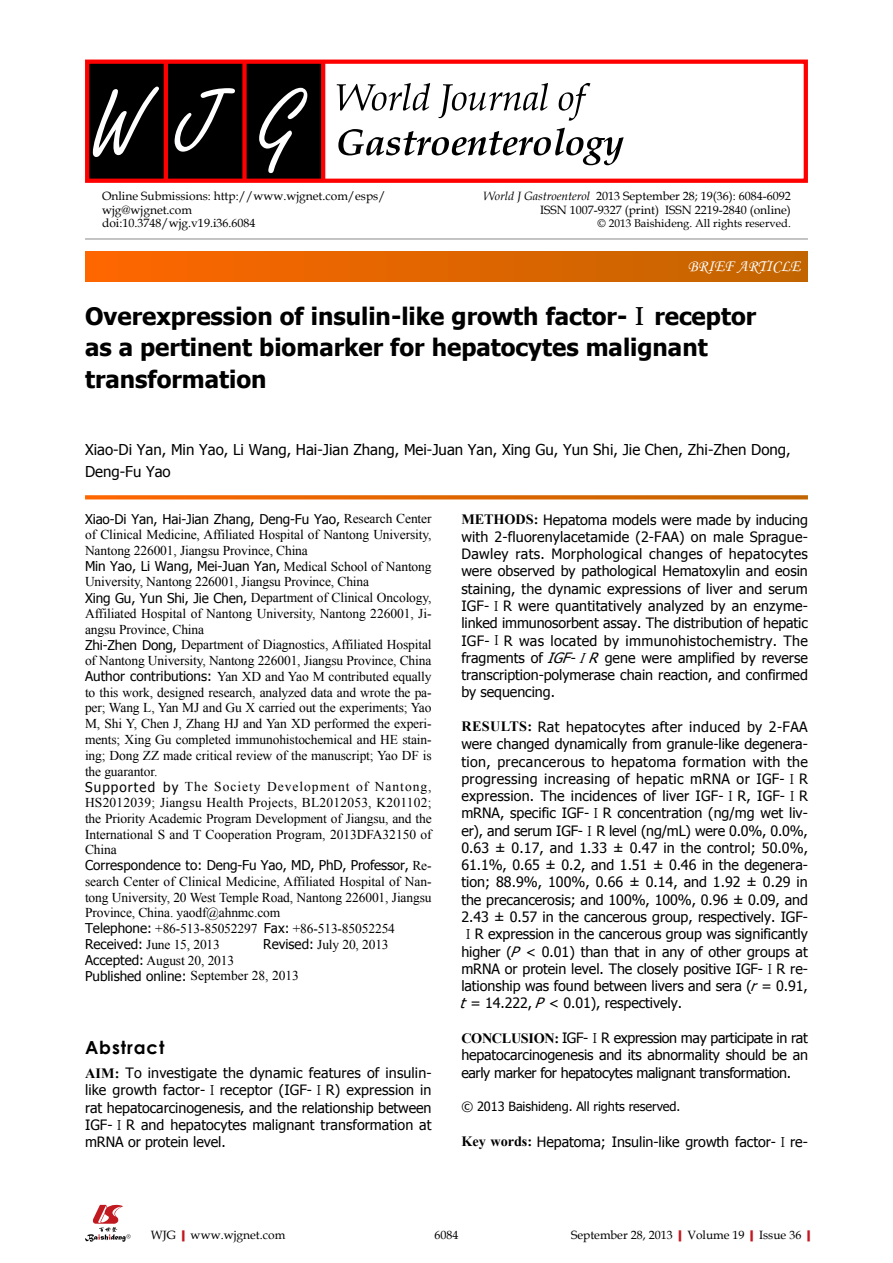
<style>
.page{position:relative;width:893px;height:1263px;background:#fff}
.page>*{position:absolute;margin:0;border:0;box-sizing:border-box;transform-origin:0 0}
.t1{font:700 24px/31.5px "Tahoma";color:#000}
.t2{font:700 18px "Century Gothic";letter-spacing:.05em;color:#000}
.t3{font:16.5px "Monotype Corsiva";color:#fff}
.t4{font:15px/22.5px "Tahoma";color:#000}
.t5{font:14.25px/17.2px "Tahoma";letter-spacing:-.005em;color:#000;text-align:justify}
.t6{font:13.5px/15.8px "Times New Roman";letter-spacing:-.01em;color:#000}
.t7{font:13.5px "Tahoma";letter-spacing:-.01em;color:#000}
.t8{font:12.75px "Tahoma";letter-spacing:-.005em;color:#000}
.t9{font:12px/13.5px "Book Antiqua";color:#000}
.t10{font:11.25px "Book Antiqua";color:#000}
.s1{font-style:italic}
.s2{font-family:"Koz Min Pro"}
.s3{font-family:"Times New Roman"}
.s4{font-family:"Tahoma"}
.s5{font-family:"Times New Roman";font-weight:700}
.s6{font-family:"Koz Min Pro";font-size:13.5px}
.s7{font-family:"Koz Min Pro";font-style:italic;font-size:13.5px}
.s8{font-weight:700;color:#c01920}
</style>
<div class="page">
<div style="left:85px;top:252px;width:723px;height:29px;background:linear-gradient(to right,#f60,#c16500)"></div>
<hr style="left:85px;top:239px;width:723px;height:1px;background:#898989">
<div style="left:87px;top:61px;width:236px;height:121px;background:#000"></div>
<hr style="left:164px;top:61px;width:4px;height:121px;background:#f00">
<div style="left:242px;top:61px;width:5px;height:121px;background:#f00"></div>
<hr style="left:321px;top:61px;width:4px;height:121px;background:#f00">
<div style="left:85px;top:60px;width:723px;height:123px;border:4px solid #f00"></div>
<svg style="left:259px;top:88px;width:48px;height:85px"></svg>
<svg style="left:175px;top:88px;width:60px;height:64px"></svg>
<svg style="left:93px;top:87px;width:66px;height:70px"></svg>
<svg style="left:337px;top:83px;width:253px;height:38px"></svg>
<svg style="left:338px;top:128px;width:286px;height:37px"></svg>
<svg style="left:85px;top:1205px;width:46px;height:37px"></svg>
<svg style="left:85px;top:495px;width:723px;height:4px;background:#e16e0f"></svg>
<p class="t9" style="left:102px;top:189px;width:285px">Online Submissions: http://www.wjgnet.com/esps/ wjg@wjgnet.com<br>doi:10.3748/wjg.v19.i36.6084</p>
<p class="t9" style="left:484px;top:189px;width:309px;text-align:right"><span class="s1">World J Gastroenterol</span> 2013 September 28; 19(36): 6084-6092<br>ISSN 1007-9327 (print) ISSN 2219-2840 (online)</p>
<p class="t10" style="left:598px;top:215px;width:195px">© 2013 Baishideng. All rights reserved.</p>
<p class="t3" style="left:688px;top:256px;width:114px">BRIEF ARTICLE</p>
<h1 class="t1" style="left:85px;top:298px;width:673px">Overexpression of insulin-like growth factor-<span class="s2">Ⅰ</span>receptor as a pertinent biomarker for hepatocytes malignant transformation</h1>
<p class="t4" style="left:85px;top:437px;width:707px">Xiao-Di Yan, Min Yao, Li Wang, Hai-Jian Zhang, Mei-Juan Yan, Xing Gu, Yun Shi, Jie Chen, Zhi-Zhen Dong,<br>Deng-Fu Yao</p>
<p class="t7" style="left:85px;top:510px;width:348px">Xiao-Di Yan, Hai-Jian Zhang, Deng-Fu Yao, <span class="s3">Research Center</span></p>
<p class="t6" style="left:85px;top:527px;width:348px">of Clinical Medicine, Affiliated Hospital of Nantong University,<br>Nantong 226001, Jiangsu Province, China</p>
<p class="t7" style="left:85px;top:557px;width:348px">Min Yao, Li Wang, Mei-Juan Yan, <span class="s3">Medical School of Nantong</span></p>
<p class="t6" style="left:85px;top:574px;width:348px">University, Nantong 226001, Jiangsu Province, China<br><span class="s4">Xing Gu, Yun Shi, Jie Chen,</span> Department of Clinical Oncology, Affiliated Hospital of Nantong University, Nantong 226001, Ji&shy;angsu Province, China<br><span class="s4">Zhi-Zhen Dong,</span> Department of Diagnostics, Affiliated Hospital of Nantong University, Nantong 226001, Jiangsu Province, China <span class="s4">Author contributions:</span> Yan XD and Yao M contributed equally to this work, designed research, analyzed data and wrote the pa&shy;per; Wang L, Yan MJ and Gu X carried out the experiments; Yao M, Shi Y, Chen J, Zhang HJ and Yan XD performed the experi&shy;ments; Xing Gu completed immunohistochemical and HE stain&shy;ing; Dong ZZ made critical review of the manuscript; Yao DF is the guarantor.<br><span class="s4">Supported by</span> The Society Development of Nantong, HS2012039; Jiangsu Health Projects, BL2012053, K201102; the Priority Academic Program Development of Jiangsu, and the International S and T Cooperation Program, 2013DFA32150 of China</p>
<p class="t7" style="left:85px;top:856px;width:348px">Correspondence to: Deng-Fu Yao, MD, PhD, Professor, <span class="s3">Re-</span></p>
<p class="t6" style="left:85px;top:873px;width:348px">search Center of Clinical Medicine, Affiliated Hospital of Nan&shy;tong University, 20 West Temple Road, Nantong 226001, Jiangsu Province, China. yaodf@ahnmc.com<br><span class="s4">Telephone:</span> +86-513-85052297 <span class="s4">Fax:</span> +86-513-85052254<br><span class="s4">Received:</span> June 15, 2013</p>
<p class="t5" style="left:461px;top:510px;width:348px"><span class="s5">METHODS:</span> Hepatoma models were made by inducing with 2-fluorenylacetamide (2-FAA) on male Sprague-Dawley rats. Morphological changes of hepatocytes were observed by pathological Hematoxylin and eosin staining, the dynamic expressions of liver and serum IGF-<span class="s6">Ⅰ</span>R were quantitatively analyzed by an enzyme&shy;linked immunosorbent assay. The distribution of hepatic IGF-<span class="s6">Ⅰ</span>R was located by immunohistochemistry. The fragments of <span class="s1">IGF-</span><span class="s7">Ⅰ</span><span class="s1">R</span> gene were amplified by reverse transcription-polymerase chain reaction, and confirmed by sequencing.</p>
<p class="t5" style="left:459px;top:717px;width:350px"><span class="s5">RESULTS:</span> Rat hepatocytes after induced by 2-FAA were changed dynamically from granule-like degenera&shy;tion, precancerous to hepatoma formation with the progressing increasing of hepatic mRNA or IGF-<span class="s6">Ⅰ</span>R expression. The incidences of liver IGF-<span class="s6">Ⅰ</span>R, IGF-<span class="s6">Ⅰ</span>R mRNA, specific IGF-<span class="s6">Ⅰ</span>R concentration (ng/mg wet liv&shy;er), and serum IGF-<span class="s6">Ⅰ</span>R level (ng/mL) were 0.0%, 0.0%, 0.63 ± 0.17, and 1.33 ± 0.47 in the control; 50.0%, 61.1%, 0.65 ± 0.2, and 1.51 ± 0.46 in the degenera&shy;tion; 88.9%, 100%, 0.66 ± 0.14, and 1.92 ± 0.29 in the precancerosis; and 100%, 100%, 0.96 ± 0.09, and 2.43 ± 0.57 in the cancerous group, respectively. IGF-<span class="s6">Ⅰ</span>R expression in the cancerous group was significantly higher (<span class="s1">P</span> &lt; 0.01) than that in any of other groups at mRNA or protein level. The closely positive IGF-<span class="s6">Ⅰ</span>R re&shy;lationship was found between livers and sera (<span class="s1">r</span>= 0.91, <span class="s1">t</span>= 14.222, <span class="s1">P</span> &lt; 0.01), respectively.</p>
<p class="t5" style="left:461px;top:1028px;width:348px"><span class="s5">CONCLUSION:</span> IGF-<span class="s6">Ⅰ</span>R expression may participate in rat hepatocarcinogenesis and its abnormality should be an early marker for hepatocytes malignant transformation.</p>
<p class="t8" style="left:461px;top:1098px;width:221px">© 2013 Baishideng. All rights reserved.</p>
<p class="t5" style="left:461px;top:1132px;width:348px"><span class="s5">Key words:</span> Hepatoma; Insulin-like growth factor-<span class="s6">Ⅰ</span>re-</p>
<p class="t6" style="left:263px;top:936px;width:127px"><span class="s4">Revised:</span> July 20, 2013</p>
<p class="t6" style="left:85px;top:952px;width:151px"><span class="s4">Accepted:</span> August 20, 2013</p>
<p class="t7" style="left:85px;top:967px;width:215px">Published online: <span class="s3">September 28, 2013</span></p>
<p class="t2" style="left:85px;top:1034px;width:81px">Abstract</p>
<p class="t5" style="left:85px;top:1064px;width:348px"><span class="s5">AIM:</span> To investigate the dynamic features of insulin&shy;like growth factor-<span class="s6">Ⅰ</span>receptor (IGF-<span class="s6">Ⅰ</span>R) expression in rat hepatocarcinogenesis, and the relationship between IGF-<span class="s6">Ⅰ</span>R and hepatocytes malignant transformation at mRNA or protein level.</p>
<p class="t9" style="left:151px;top:1227px;width:136px">WJG<span class="s8">|</span>www.wjgnet.com</p>
<p class="t9" style="left:434px;top:1227px;width:25px">6084</p>
<p class="t9" style="left:571px;top:1227px;width:246px">September 28, 2013<span class="s8">|</span>Volume 19<span class="s8">|</span>Issue 36<span class="s8">|</span></p>
</div>
